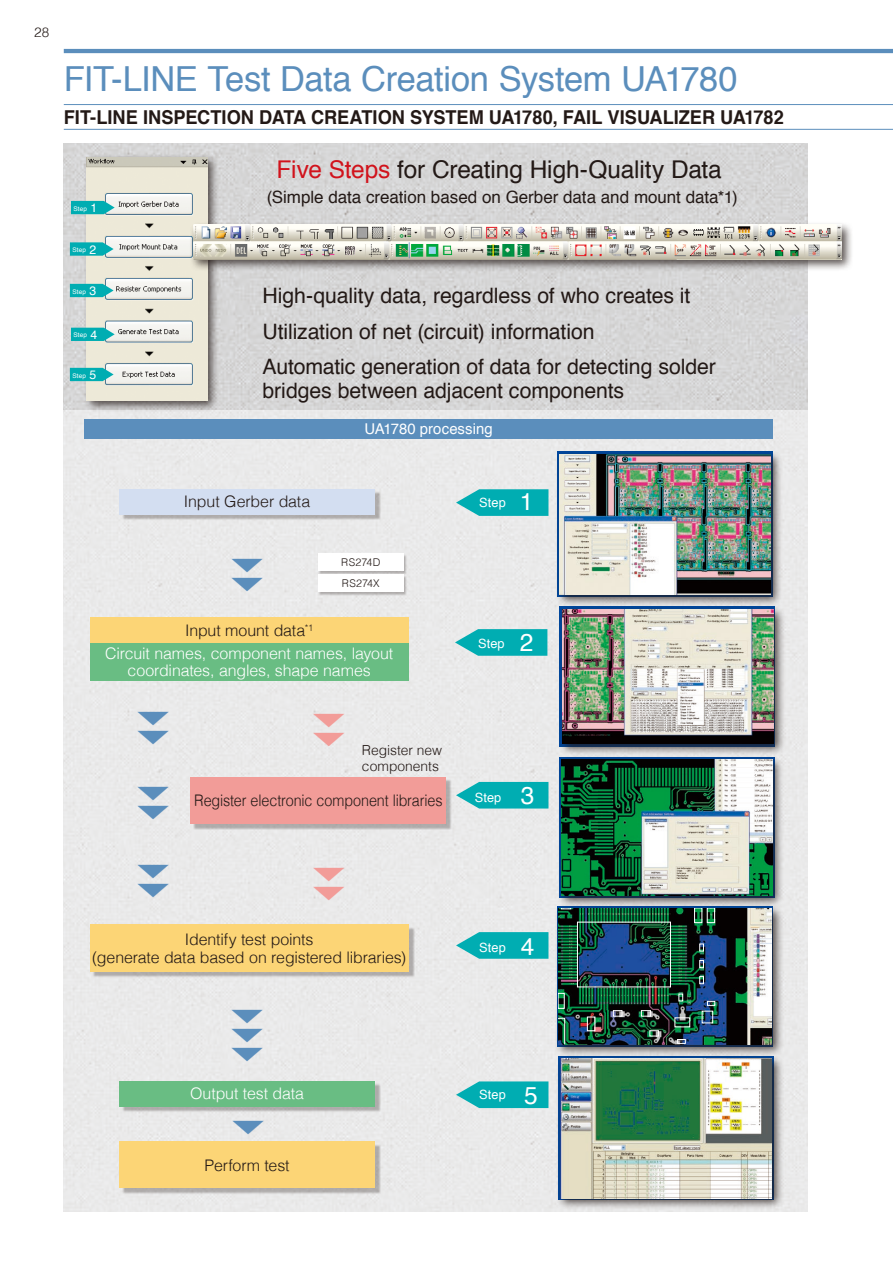
<style>
.page{position:relative;width:893px;height:1263px;background:#fff}
.page>*{position:absolute;margin:0;border:0;box-sizing:border-box;transform-origin:0 0}
.t1{font:34.5px "Helvetica";letter-spacing:-.015em;color:#5b8ebc}
.t2{font:24.45px "Helvetica";letter-spacing:-.005em;color:#231916}
.t3{font:24.45px "Helvetica";color:#fff}
.t4{font:21.3px/34.5px "Helvetica";letter-spacing:-.005em;color:#231916}
.t5{font:700 19.2px "Helvetica";color:#231916;scale:.95 1}
.t6{font:19.2px/19.2px "Zapf Dingbats ITC";color:#5b8ebc;text-align:justify;scale:2 1}
.t7{font:16.95px "Helvetica";color:#231916}
.t8{font:300 15.9px/23.2px "Helvetica";letter-spacing:-.005em;color:#fff;text-align:center}
.t9{font:300 15.9px/18px "Helvetica";letter-spacing:-.01em;color:#231916;text-align:center}
.t10{font:300 15.9px "Helvetica";letter-spacing:-.01em;color:#231916;scale:.9 1}
.t11{font:14.85px "Helvetica";letter-spacing:.005em;color:#fff}
.t12{font:300 13.8px/15.9px "Helvetica";color:#231916}
.t13{font:300 13.5px "Helvetica";color:#231916}
.t14{font:12.75px "Helvetica";letter-spacing:.005em;color:#fff}
.t15{font:300 10.65px/21.3px "Helvetica";letter-spacing:.015em;color:#231916}
.t16{font:6.45px "Helvetica";letter-spacing:.02em;color:#fff}
.s1{font-size:12.15px}
.s2{color:#d1131c}
.s3{color:#231916}
.s4{font-size:24.45px}
</style>
<div class="page">
<img style="left:64px;top:144px;width:744px;height:266px">
<div style="left:64px;top:410px;width:744px;height:802px;background:#eaeaea"></div>
<svg style="left:456px;top:489px;width:92px;height:27px;background:#20b5b9"></svg>
<svg style="left:455px;top:629px;width:92px;height:27px;background:#20b5b9"></svg>
<svg style="left:456px;top:782px;width:92px;height:26px;background:#1cb4b8"></svg>
<svg style="left:456px;top:932px;width:92px;height:27px;background:#20b5b9"></svg>
<svg style="left:456px;top:1081px;width:92px;height:27px;background:#20b5b9"></svg>
<hr style="left:64px;top:129px;width:829px;height:1px;background:#5b8ebc">
<hr style="left:64px;top:104px;width:829px;height:1px;background:#5b8ebc">
<div style="left:122px;top:491px;width:259px;height:29px;background:#231916;opacity:.3"></div>
<div style="left:120px;top:489px;width:255px;height:25px;background:#d3def1"></div>
<div style="left:90px;top:617px;width:319px;height:26px;background:#fcd576"></div>
<div style="left:90px;top:643px;width:319px;height:38px;background:#69bd83"></div>
<div style="left:92px;top:927px;width:323px;height:50px;background:#231916;opacity:.3"></div>
<div style="left:90px;top:924px;width:319px;height:47px;background:#fcd576"></div>
<div style="left:122px;top:1083px;width:259px;height:30px;background:#231916;opacity:.3"></div>
<div style="left:120px;top:1081px;width:255px;height:25px;background:#69bd83"></div>
<div style="left:122px;top:1144px;width:259px;height:50px;background:#231916;opacity:.3"></div>
<div style="left:120px;top:1141px;width:255px;height:47px;background:#fcd576"></div>
<div style="left:318px;top:554px;width:90px;height:21px;background:#231916;opacity:.3"></div>
<div style="left:318px;top:554px;width:85px;height:17px;background:#fff"></div>
<div style="left:318px;top:575px;width:90px;height:21px;background:#231916;opacity:.3"></div>
<div style="left:318px;top:575px;width:85px;height:17px;background:#fff"></div>
<div style="left:85px;top:419px;width:688px;height:19px;background:#5b8ebc"></div>
<div style="left:193px;top:779px;width:259px;height:51px;background:#231916;opacity:.3"></div>
<div style="left:191px;top:777px;width:255px;height:47px;background:#f29c98"></div>
<div style="left:556px;top:1054px;width:228px;height:157px;background:#231916;opacity:.75"></div>
<img style="left:560px;top:1058px;width:212px;height:140px">
<div style="left:555px;top:450px;width:228px;height:157px;background:#231916;opacity:.75"></div>
<img style="left:560px;top:454px;width:211px;height:141px">
<div style="left:559px;top:605px;width:227px;height:151px;background:#231916;opacity:.75"></div>
<img style="left:563px;top:609px;width:211px;height:134px">
<div style="left:557px;top:755px;width:228px;height:153px;background:#231916;opacity:.75"></div>
<img style="left:561px;top:759px;width:211px;height:136px">
<div style="left:554px;top:904px;width:230px;height:153px;background:#231916;opacity:.75"></div>
<img style="left:558px;top:908px;width:213px;height:136px">
<div style="left:699px;top:960px;width:5px;height:8px;border:1px solid #fff"></div>
<div style="left:699px;top:976px;width:5px;height:8px;border:1px solid #fff"></div>
<svg style="left:699px;top:944px;width:5px;height:7px"></svg>
<div style="left:707px;top:908px;width:8px;height:15px;border:1px solid #fff"></div>
<div style="left:694px;top:908px;width:8px;height:15px;border:1px solid #fff"></div>
<svg style="left:558px;top:1018px;width:7px;height:26px"></svg>
<div style="left:577px;top:922px;width:94px;height:65px;border:1px solid #fff"></div>
<div style="left:558px;top:993px;width:7px;height:16px;border:1px solid #fff"></div>
<div style="left:587px;top:1017px;width:8px;height:14px;border:1px solid #fff"></div>
<div style="left:613px;top:1010px;width:9px;height:6px;border:1px solid #fff"></div>
<div style="left:641px;top:1010px;width:10px;height:6px;border:1px solid #fff"></div>
<div style="left:649px;top:1030px;width:10px;height:6px;border:1px solid #fff"></div>
<div style="left:677px;top:1039px;width:9px;height:5px;border:1px solid #fff"></div>
<div style="left:675px;top:1017px;width:15px;height:10px;border:1px solid #fff"></div>
<div style="left:707px;top:1001px;width:8px;height:5px;border:1px solid #fff"></div>
<div style="left:702px;top:1011px;width:11px;height:12px;border:1px solid #fff"></div>
<svg style="left:678px;top:994px;width:5px;height:7px"></svg>
<div style="left:83px;top:153px;width:137px;height:260px;background:#231916;opacity:.75"></div>
<img style="left:87px;top:157px;width:120px;height:243px">
<svg style="left:70px;top:242px;width:44px;height:14px"></svg>
<svg style="left:70px;top:284px;width:44px;height:13px"></svg>
<svg style="left:71px;top:328px;width:44px;height:13px"></svg>
<svg style="left:70px;top:368px;width:44px;height:13px"></svg>
<svg style="left:71px;top:201px;width:44px;height:13px"></svg>
<div style="left:190px;top:221px;width:664px;height:51px;background:#231916;opacity:.75"></div>
<img style="left:194px;top:225px;width:647px;height:34px">
<hr style="left:64px;top:49px;width:829px;height:4px;background:#5b8ebc">
<p class="t13" style="left:34px;top:21px;width:17px">28</p>
<h1 class="t1" style="left:64px;top:53px;width:675px">FIT-LINE Test Data Creation System UA1780</h1>
<p class="t5" style="left:64px;top:102px;width:759px">FIT-LINE INSPECTION DATA CREATION SYSTEM UA1780, FAIL VISUALIZER UA1782</p>
<p class="t16" style="left:74px;top:203px;width:25px">Step <span class="s1">1</span></p>
<p class="t16" style="left:73px;top:245px;width:25px">Step <span class="s1">2</span></p>
<p class="t16" style="left:73px;top:286px;width:25px">Step <span class="s1">3</span></p>
<p class="t16" style="left:74px;top:330px;width:25px">Step <span class="s1">4</span></p>
<p class="t16" style="left:73px;top:370px;width:25px">Step <span class="s1">5</span></p>
<p class="t2" style="left:277px;top:150px;width:447px"><span class="s2">Five Steps</span> for Creating High-Quality Data</p>
<p class="t7" style="left:267px;top:184px;width:472px">(Simple data creation based on Gerber data and mount data*1)</p>
<p class="t4" style="left:263px;top:279px;width:429px">High-quality data, regardless of who creates it</p>
<p class="t4" style="left:263px;top:315px;width:455px">Utilization of net (circuit) information<br>Automatic generation of data for detecting solder</p>
<p class="t4" style="left:263px;top:374px;width:363px">bridges between adjacent components</p>
<p class="t11" style="left:364px;top:417px;width:130px">UA1780 processing</p>
<p class="t9" style="left:184px;top:491px;width:128px">Input Gerber data</p>
<p class="t15" style="left:341px;top:551px;width:41px">RS274D<br>RS274X</p>
<p class="t8" style="left:105px;top:617px;width:290px"><span class="s3">Input mount data</span><sup>*1<br></sup>Circuit names, component names, layout</p>
<p class="t8" style="left:128px;top:658px;width:245px">coordinates, angles, shape names</p>
<p class="t14" style="left:479px;top:492px;width:56px">Step <span class="s4">1</span></p>
<p class="t14" style="left:478px;top:634px;width:28px">Step</p>
<p class="t3" style="left:520px;top:623px;width:15px">2</p>
<p class="t12" style="left:362px;top:741px;width:82px">Register new components</p>
<p class="t10" style="left:194px;top:787px;width:277px">Register electronic component libraries</p>
<p class="t14" style="left:475px;top:787px;width:61px">Step <span class="s4">3</span></p>
<p class="t9" style="left:92px;top:929px;width:315px">Identify test points<br>(generate data based on registered libraries)</p>
<p class="t6" style="left:230px;top:1007px;width:19px">▼ ▼ ▼</p>
<p class="t8" style="left:190px;top:1081px;width:115px">Output test data</p>
<p class="t9" style="left:205px;top:1155px;width:87px">Perform test</p>
<p class="t14" style="left:479px;top:938px;width:57px">Step <span class="s4">4</span></p>
<p class="t14" style="left:479px;top:1084px;width:60px">Step <span class="s4">5</span></p>
</div>
